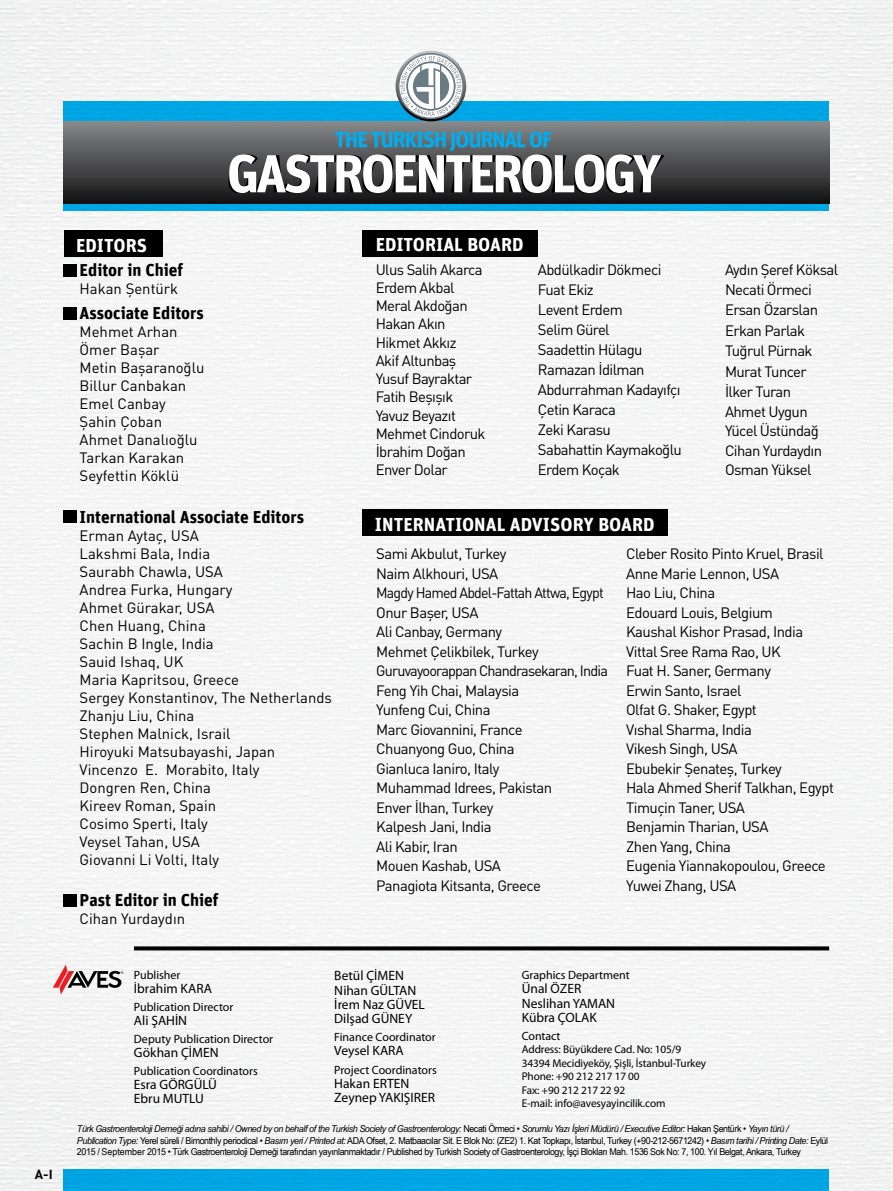
<style>
.page{position:relative;width:893px;height:1191px;background:#f4f5f5}
.page>*{position:absolute;margin:0;border:0;box-sizing:border-box;transform-origin:0 0}
.t1{font:700 18.9px "Unit";color:#fff}
.t2{font:700 17.4px "Unit";color:#000}
.t3{font:14.85px/19.5px "DIN Pro";letter-spacing:-.035em;color:#000}
.t4{font:14.85px/18px "DIN Pro";color:#000}
.t5{font:13.5px/14.2px "Myriad Pro";color:#000}
.t6{font:700 13.05px "DIN Pro";color:#000}
.t7{font:12px "Myriad Pro";color:#000}
.t8{font:11.25px/13.5px "Myriad Pro";letter-spacing:-.01em;color:#000}
.t9{font:9.45px/11.4px "Arial Narrow";letter-spacing:-.035em;color:#000;scale:1.15 1}
.s1{font-style:italic}
</style>
<div class="page">
<div style="left:64px;top:101px;width:765px;height:109px;background:#00a7e5"></div>
<div style="left:64px;top:121px;width:765px;height:82px;background:linear-gradient(to bottom,#87898c,#161516)"></div>
<svg style="left:396px;top:51px;width:70px;height:70px"></svg>
<div style="left:398px;top:53px;width:66px;height:66px;border:2px solid #6b7b84;border-radius:50%"></div>
<svg style="left:401px;top:56px;width:60px;height:60px"></svg>
<svg style="left:228px;top:131px;width:436px;height:62px;background:#849095"></svg>
<div style="left:64px;top:231px;width:98px;height:26px;background:#000"></div>
<div style="left:362px;top:231px;width:176px;height:26px;background:#000"></div>
<div style="left:64px;top:264px;width:13px;height:13px;background:#000"></div>
<div style="left:64px;top:307px;width:13px;height:13px;background:#000"></div>
<div style="left:64px;top:510px;width:13px;height:13px;background:#000"></div>
<svg style="left:134px;top:946px;width:695px;height:4px;background:#191919"></svg>
<div style="left:64px;top:1169px;width:765px;height:22px;background:#00a5e3"></div>
<svg style="left:53px;top:964px;width:70px;height:30px"></svg>
<div style="left:362px;top:510px;width:306px;height:26px;background:#000"></div>
<div style="left:64px;top:893px;width:13px;height:13px;background:#000"></div>
<p class="t6" style="left:35px;top:1165px;width:19px">A-I</p>
<p class="t1" style="left:76px;top:234px;width:72px">EDITORS</p>
<p class="t2" style="left:80px;top:259px;width:105px">Editor in Chief</p>
<p class="t4" style="left:80px;top:279px;width:100px">Hakan Şentürk</p>
<p class="t2" style="left:80px;top:303px;width:126px">Associate Editors</p>
<p class="t4" style="left:80px;top:322px;width:126px">Mehmet Arhan<br>Ömer Başar<br>Metin Başaranoğlu<br>Billur Canbakan<br>Emel Canbay<br>Şahin Çoban<br>Ahmet Danalıoğlu<br>Tarkan Karakan<br>Seyfettin Köklü</p>
<p class="t2" style="left:80px;top:506px;width:226px">International Associate Editors</p>
<p class="t4" style="left:80px;top:525px;width:254px">Erman Aytaç, USA<br>Lakshmi Bala, India<br>Saurabh Chawla, USA<br>Andrea Furka, Hungary<br>Ahmet Gürakar, USA<br>Chen Huang, China<br>Sachin B Ingle, India<br>Sauid Ishaq, UK<br>Maria Kapritsou, Greece<br>Sergey Konstantinov, The Netherlands<br>Zhanju Liu, China<br>Stephen Malnick, Israil<br>Hiroyuki Matsubayashi, Japan<br>Vincenzo E. Morabito, Italy<br>Dongren Ren, China<br>Kireev Roman, Spain<br>Cosimo Sperti, Italy<br>Veysel Tahan, USA<br>Giovanni Li Volti, Italy</p>
<p class="t2" style="left:80px;top:889px;width:140px">Past Editor in Chief</p>
<p class="t4" style="left:80px;top:908px;width:107px">Cihan Yurdaydın</p>
<p class="t1" style="left:376px;top:232px;width:149px">EDITORIAL BOARD</p>
<p class="t3" style="left:376px;top:259px;width:111px;line-height:18.3px">Ulus Salih Akarca<br>Erdem Akbal<br>Meral Akdoğan<br>Hakan Akın<br>Hikmet Akkız<br>Akif Altunbaş<br>Yusuf Bayraktar<br>Fatih Beşışık<br>Yavuz Beyazıt<br>Mehmet Cindoruk<br>İbrahim Doğan<br>Enver Dolar</p>
<p class="t3" style="left:538px;top:259px;width:145px;line-height:20.1px">Abdülkadir Dökmeci<br>Fuat Ekiz<br>Levent Erdem<br>Selim Gürel<br>Saadettin Hülagu<br>Ramazan İdilman<br>Abdurrahman Kadayıfçı<br>Çetin Karaca<br>Zeki Karasu<br>Sabahattin Kaymakoğlu<br>Erdem Koçak</p>
<p class="t3" style="left:725px;top:259px;width:115px;line-height:20.1px">Aydın Şeref Köksal<br>Necati Örmeci<br>Ersan Özarslan<br>Erkan Parlak<br>Tuğrul Pürnak<br>Murat Tuncer<br>İlker Turan<br>Ahmet Uygun<br>Yücel Üstündağ<br>Cihan Yurdaydın<br>Osman Yüksel</p>
<p class="t1" style="left:375px;top:513px;width:281px">INTERNATIONAL ADVISORY BOARD</p>
<p class="t3" style="left:376px;top:543px;width:233px">Sami Akbulut, Turkey<br>Naim Alkhouri, USA<br>Magdy Hamed Abdel-Fattah Attwa, Egypt<br>Onur Başer, USA<br>Ali Canbay, Germany<br>Mehmet Çelikbilek, Turkey<br>Guruvayoorappan Chandrasekaran, India<br>Feng Yih Chai, Malaysia<br>Yunfeng Cui, China<br>Marc Giovannini, France<br>Chuanyong Guo, China<br>Gianluca Ianiro, Italy<br>Muhammad Idrees, Pakistan<br>Enver İlhan, Turkey<br>Kalpesh Jani, India<br>Ali Kabir, Iran<br>Mouen Kashab, USA<br>Panagiota Kitsanta, Greece</p>
<p class="t3" style="left:626px;top:543px;width:209px">Cleber Rosito Pinto Kruel, Brasil<br>Anne Marie Lennon, USA<br>Hao Liu, China<br>Edouard Louis, Belgium<br>Kaushal Kishor Prasad, India<br>Vittal Sree Rama Rao, UK<br>Fuat H. Saner, Germany<br>Erwin Santo, Israel<br>Olfat G. Shaker, Egypt<br>Vıshal Sharma, India<br>Vikesh Singh, USA<br>Ebubekir Şenateş, Turkey<br>Hala Ahmed Sherif Talkhan, Egypt<br>Timuçin Taner, USA<br>Benjamin Tharian, USA<br>Zhen Yang, China<br>Eugenia Yiannakopoulou, Greece<br>Yuwei Zhang, USA</p>
<p class="t7" style="left:134px;top:967px;width:48px">Publisher</p>
<p class="t5" style="left:134px;top:981px;width:79px">İbrahim KARA</p>
<p class="t7" style="left:134px;top:999px;width:101px">Publication Director</p>
<p class="t5" style="left:134px;top:1013px;width:55px">Ali ŞAHİN</p>
<p class="t7" style="left:134px;top:1031px;width:141px">Deputy Publication Director</p>
<p class="t5" style="left:134px;top:1045px;width:86px">Gökhan ÇİMEN</p>
<p class="t7" style="left:134px;top:1063px;width:125px">Publication Coordinators</p>
<p class="t5" style="left:134px;top:1077px;width:85px">Esra GÖRGÜLÜ<br>Ebru MUTLU</p>
<p class="t5" style="left:334px;top:968px;width:92px">Betül ÇİMEN<br>Nihan GÜLTAN<br>İrem Naz GÜVEL<br>Dilşad GÜNEY</p>
<p class="t7" style="left:334px;top:1029px;width:103px">Finance Coordinator</p>
<p class="t5" style="left:334px;top:1043px;width:71px">Veysel KARA</p>
<p class="t7" style="left:334px;top:1062px;width:104px">Project Coordinators</p>
<p class="t5" style="left:334px;top:1076px;width:102px">Hakan ERTEN<br>Zeynep YAKIŞIRER</p>
<p class="t7" style="left:522px;top:967px;width:109px">Graphics Department</p>
<p class="t5" style="left:522px;top:981px;width:95px">Ünal ÖZER<br>Neslihan YAMAN<br>Kübra ÇOLAK</p>
<p class="t7" style="left:522px;top:1028px;width:40px">Contact</p>
<p class="t8" style="left:522px;top:1042px;width:186px">Address: Büyükdere Cad. No: 105/9<br>34394 Mecidiyeköy, Şişli, İstanbul-Turkey<br>Phone: +90 212 217 17 00<br>Fax: +90 212 217 22 92<br>E-mail: info@avesyayincilik.com</p>
<p class="t9" style="left:77px;top:1122px;width:655px"><span class="s1">Türk Gastroenteroloji Derneği adına sahibi / Owned by on behalf of the Turkish Society of Gastroenterology:</span> Necati Örmeci • <span class="s1">Sorumlu Yazı İşleri Müdürü / Executive Editor:</span> Hakan Şentürk • <span class="s1">Yayın türü /<br>Publication Type:</span> Yerel süreli / Bimonthly periodical • <span class="s1">Basım yeri / Printed at:</span> ADA Ofset, 2. Matbaacılar Sit. E Blok No: (ZE2) 1. Kat Topkapı, İstanbul, Turkey (+90-212-5671242) • <span class="s1">Basım tarihi / Printing Date:</span> Eylül<br>2015 / September 2015 • Türk Gastroenteroloji Derneği tarafından yayınlanmaktadır / Published by Turkish Society of Gastroenterology, İşçi Blokları Mah. 1536 Sok No: 7, 100. Yıl Belgat, Ankara, Turkey</p>
</div>
